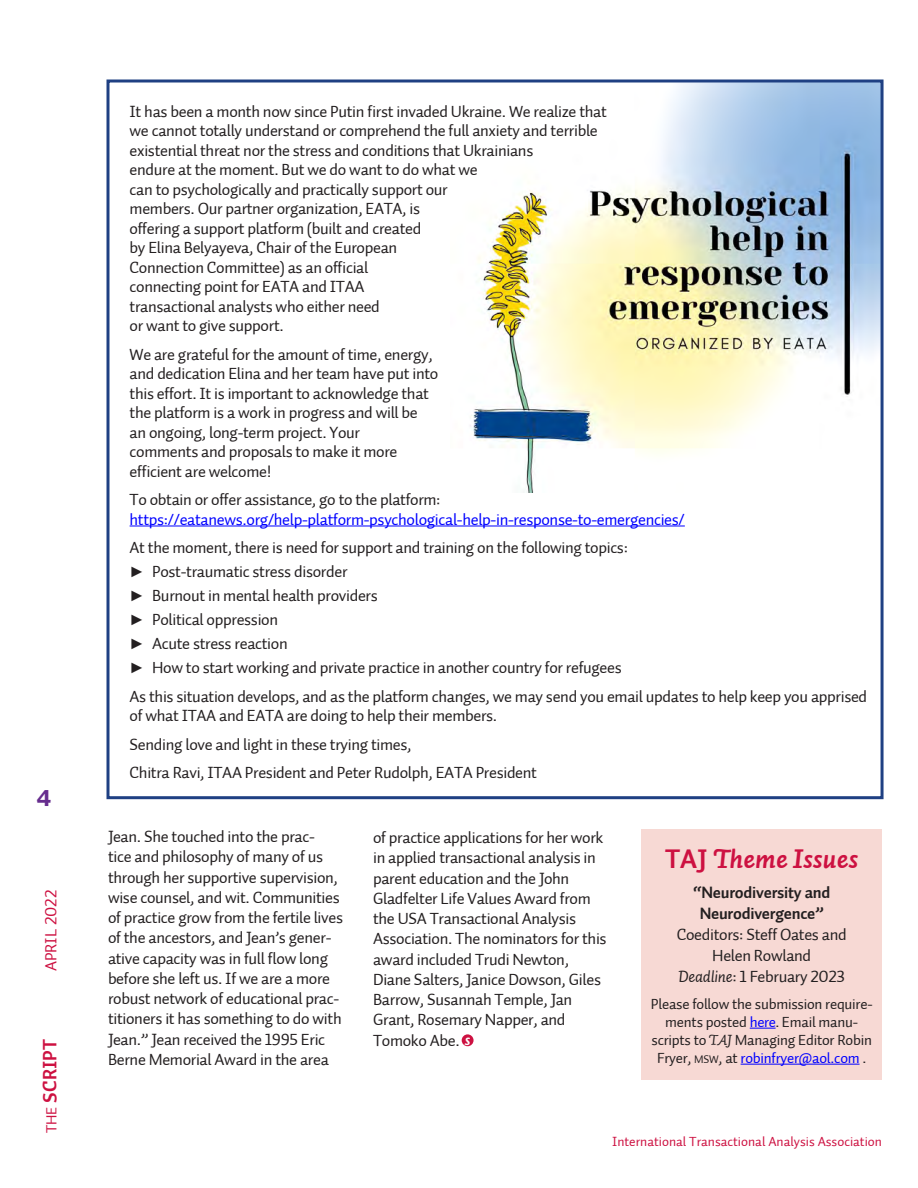
<style>
.page{position:relative;width:918px;height:1188px;background:#fff}
.page>*{position:absolute;margin:0;border:0;box-sizing:border-box;transform-origin:0 0}
.t1{font:30px "Auto 3 Bold Sm Cp";color:#662d8e}
.HD_2{font:27px "Auto 2 Bold Italic LF";color:#cd1141}
.footer_date{font:700 19.5px "Auto 2";color:#cd1141}
.basic_body_text{font:16.5px/20.2px "Auto 2 Regular LF";letter-spacing:-.02em;color:#231f20}
.basic_body_text-2{font:16.5px/19.5px "Auto 2 Regular LF";letter-spacing:-.02em;color:#00f}
.basic_body_text-3{font:16.5px/21px "Auto 2 Bold LF";letter-spacing:-.015em;color:#231f20;text-align:center}
.footer_date-2{font:16.5px "Auto 2 Regular LF";color:#cd1141}
.References{font:15px/18px "Auto 2 Regular LF";letter-spacing:-.015em;color:#231f20;text-align:center}
.t2{font:13.5px "Auto 2 Regular LF";color:#cd1141}
.s1{font-family:"Auto 2 Regular LF";font-weight:400;font-size:15px}
.s2{color:#231f20}
.s3{font-family:"Arial";font-size:15px}
.s4{font-family:"Auto 2 Bold LF"}
.s5{font-family:"Auto 2 Italic LF"}
.s6{color:#00f}
.s7{font-size:11.25px}
</style>
<div class="page">
<img style="left:470px;top:84px;width:410px;height:408px">
<hr style="left:130px;top:526px;width:555px;height:1px;background:#00f">
<div style="left:106px;top:80px;width:778px;height:719px;border:3px solid #1f4083"></div>
<svg style="left:462px;top:1034px;width:12px;height:12px"></svg>
<div style="left:642px;top:830px;width:240px;height:250px;background:#f7d9d4"></div>
<svg style="left:750px;top:1028px;width:26px;height:1px"></svg>
<hr style="left:741px;top:1064px;width:119px;height:1px;background:#00f">
<svg style="left:465px;top:1037px;width:5px;height:8px"></svg>
<h1 class="t1" style="left:36px;top:779px;width:17px">4</h1>
<p class="footer_date-2" style="left:41px;top:971px;width:83px;rotate:-90deg">APRIL 2022</p>
<p class="footer_date" style="left:37px;top:1133px;width:96px;rotate:-90deg"><span class="s1">THE</span> SCRIPT</p>
<p class="basic_body_text" style="left:130px;top:101px;width:479px;line-height:19.5px">It has been a month now since Putin first invaded Ukraine. We realize that we cannot totally understand or comprehend the full anxiety and terrible existential threat nor the stress and conditions that Ukrainians<br>endure at the moment. But we do want to do what we<br>can to psychologically and practically support our<br>members. Our partner organization, EATA, is<br>offering a support platform (built and created<br>by Elina Belyayeva, Chair of the European<br>Connection Committee) as an official<br>connecting point for EATA and ITAA<br>transactional analysts who either need<br>or want to give support.</p>
<p class="basic_body_text" style="left:130px;top:344px;width:310px;line-height:19.5px">We are grateful for the amount of time, energy, and dedication Elina and her team have put into this effort. It is important to acknowledge that the platform is a work in progress and will be an ongoing, long-term project. Your<br>comments and proposals to make it more efficient are welcome!</p>
<p class="basic_body_text-2" style="left:130px;top:490px;width:557px"><span class="s2">To obtain or offer assistance, go to the platform: </span>https://eatanews.org/help-platform-psychological-help-in-response-to-emergencies/</p>
<p class="basic_body_text" style="left:130px;top:538px;width:500px">At the moment, there is need for support and training on the following topics:</p>
<p class="basic_body_text" style="left:130px;top:562px;width:219px"><span class="s3">►</span> Post-traumatic stress disorder</p>
<p class="basic_body_text" style="left:130px;top:586px;width:250px"><span class="s3">►</span> Burnout in mental health providers</p>
<p class="basic_body_text" style="left:130px;top:610px;width:150px"><span class="s3">►</span> Political oppression</p>
<p class="basic_body_text" style="left:130px;top:634px;width:160px"><span class="s3">►</span> Acute stress reaction</p>
<p class="basic_body_text" style="left:130px;top:658px;width:494px"><span class="s3">►</span> How to start working and private practice in another country for refugees</p>
<p class="basic_body_text" style="left:130px;top:686px;width:739px;line-height:19.5px">As this situation develops, and as the platform changes, we may send you email updates to help keep you apprised of what ITAA and EATA are doing to help their members.</p>
<p class="basic_body_text" style="left:130px;top:734px;width:284px">Sending love and light in these trying times,</p>
<p class="basic_body_text" style="left:130px;top:763px;width:409px">Chitra Ravi, ITAA President and Peter Rudolph, EATA President</p>
<p class="basic_body_text" style="left:108px;top:827px;width:237px">Jean. She touched into the prac-<br>tice and philosophy of many of us through her supportive supervision, wise counsel, and wit. Communities of practice grow from the fertile lives of the ancestors, and Jean’s gener&shy;ative capacity was in full flow long before she left us. If we are a more robust network of educational prac&shy;titioners it has something to do with Jean.” Jean received the 1995 Eric Berne Memorial Award in the area</p>
<p class="basic_body_text" style="left:373px;top:828px;width:235px">of practice applications for her work in applied transactional analysis in parent education and the John<br>Gladfelter Life Values Award from the USA Transactional Analysis<br>Association. The nominators for this award included Trudi Newton,<br>Diane Salters, Janice Dowson, Giles<br>Barrow, Susannah Temple, Jan<br>Grant, Rosemary Napper, and<br>Tomoko Abe.</p>
<p class="HD_2" style="left:665px;top:841px;width:195px"><span class="s4">TAJ</span> Theme Issues</p>
<p class="basic_body_text-3" style="left:693px;top:882px;width:139px">“Neurodiversity and<br>Neurodivergence”</p>
<p class="basic_body_text" style="left:677px;top:924px;width:172px;line-height:21px;text-align:center">Coeditors: Steff Oates and<br>Helen Rowland</p>
<p class="basic_body_text" style="left:679px;top:966px;width:168px"><span class="s5">Deadline</span>: 1 February 2023</p>
<p class="References" style="left:651px;top:995px;width:223px">Please follow the submission require&shy;ments posted <span class="s6">here</span>. Email manu&shy;scripts to <span class="s5">TAJ</span> Managing Editor Robin Fryer, <span class="s7">MSW</span>, at <span class="s6">robinfryer@aol.com</span> .</p>
<p class="t2" style="left:612px;top:1133px;width:271px">International Transactional Analysis Association</p>
</div>
